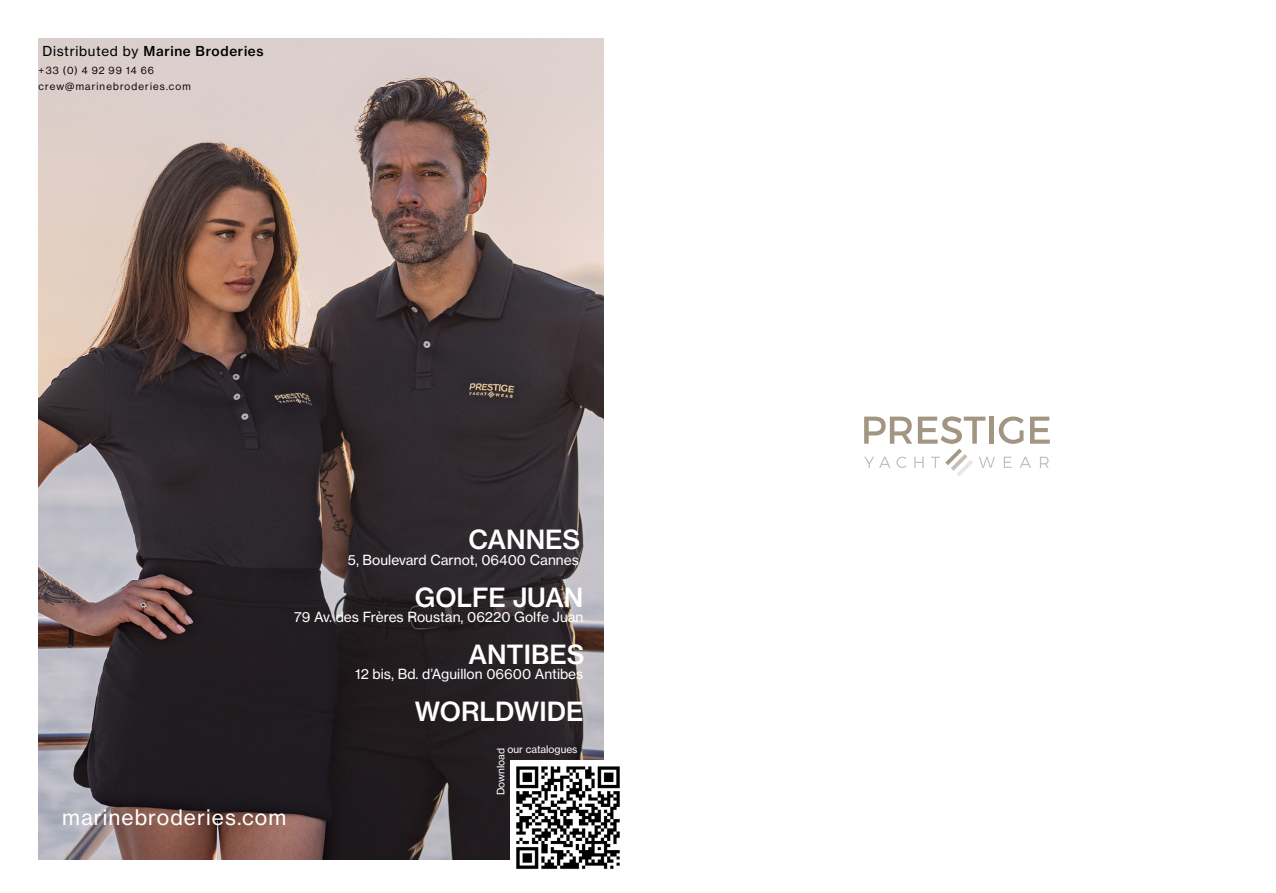
<style>
.page{position:relative;width:1276px;height:893px;background:#fff}
.page>*{position:absolute;margin:0;border:0;box-sizing:border-box;transform-origin:0 0}
.t1{font:26.1px "N Haas Grotesk TX Pro 65 Md";color:#fff}
.t2{font:21px "N Haas Grotesk TX Pro 55 Rg";letter-spacing:.05em;color:#fff}
.t3{font:13.8px "N Haas Grotesk TX Pro 55 Rg";color:#fff}
.t4{font:13.5px "N Haas Grotesk TX Pro 65 Md";letter-spacing:.05em;color:#000}
.t5{font:10.5px "N Haas Grotesk DS Pro 55 Rg";letter-spacing:.11em;color:#000}
.t6{font:10.2px "N Haas Grotesk TX Pro 55 Rg";color:#fff}
.s1{font-family:"N Haas Grotesk TX Pro 55 Rg"}
</style>
<div class="page">
<img style="left:39px;top:38px;width:565px;height:821px">
<svg style="left:864px;top:416px;width:185px;height:60px"></svg>
<img style="left:511px;top:760px;width:109px;height:109px">
<p class="t4" style="left:42px;top:42px;width:223px"><span class="s1">Distributed by</span> Marine Broderies</p>
<p class="t5" style="left:39px;top:64px;width:117px">+33 (0) 4 92 99 14 66</p>
<p class="t5" style="left:39px;top:80px;width:154px">crew@marinebroderies.com</p>
<p class="t1" style="left:468px;top:523px;width:113px">CANNES</p>
<p class="t3" style="left:348px;top:551px;width:232px">5, Boulevard Carnot, 06400 Cannes</p>
<p class="t1" style="left:415px;top:582px;width:170px">GOLFE JUAN</p>
<p class="t3" style="left:294px;top:608px;width:291px">79 Av. des Frères Roustan, 06220 Golfe Juan</p>
<p class="t1" style="left:468px;top:639px;width:118px">ANTIBES</p>
<p class="t3" style="left:355px;top:665px;width:230px">12 bis, Bd. d’Aguillon 06600 Antibes</p>
<p class="t1" style="left:415px;top:695px;width:170px">WORLDWIDE</p>
<p class="t2" style="left:62px;top:805px;width:226px">marinebroderies.com</p>
<p class="t6" style="left:507px;top:743px;width:72px">our catalogues</p>
<p class="t6" style="left:494px;top:795px;width:49px;rotate:-90deg">Download</p>
</div>
